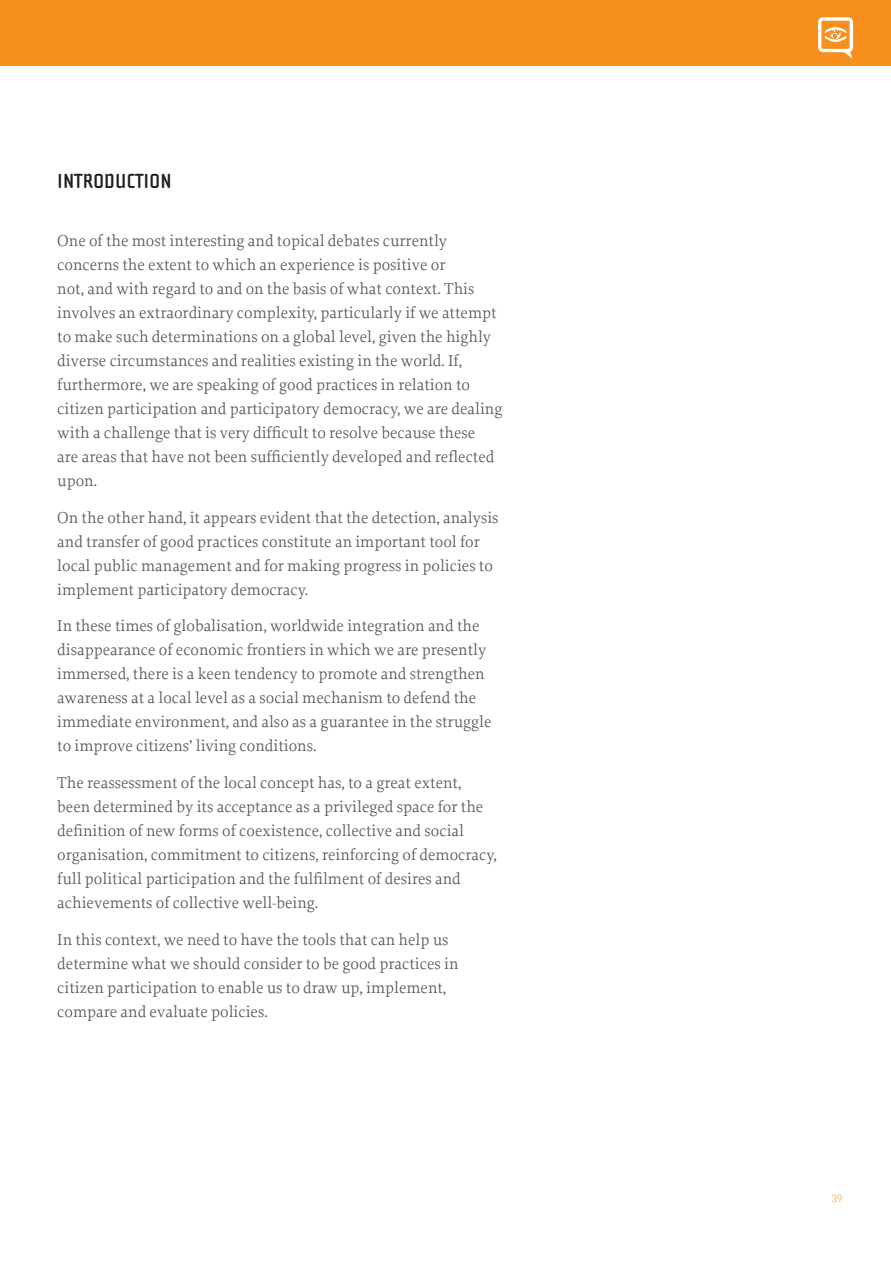
<style>
.page{position:relative;width:891px;height:1263px;background:#fff}
.page>*{position:absolute;margin:0;border:0;box-sizing:border-box;transform-origin:0 0}
.Titulo_Conteudo{font:700 21px "Cholla Sans";color:#231f20}
.Texto_Conteudo{font:16.5px/24px "Proforma";color:#58595b}
.t1{font:10.5px "DIN Light Alternate";color:#f78f1e}
</style>
<div class="page">
<div style="left:0;top:0;width:890px;height:66px;background:#f78f1e"></div>
<div style="left:818px;top:17px;width:34px;height:35px;border:3px solid #fff;border-radius:3px"></div>
<svg style="left:843px;top:52px;width:9px;height:6px"></svg>
<svg style="left:824px;top:27px;width:22px;height:15px"></svg>
<p class="Titulo_Conteudo" style="left:57px;top:169px;width:17px">INTRODUCTION</p>
<p class="Texto_Conteudo" style="left:57px;top:228px;width:446px">One of the most interesting and topical debates currently concerns the extent to which an experience is positive or<br>not, and with regard to and on the basis of what context. This involves an extraordinary complexity, particularly if we attempt to make such determinations on a global level, given the highly diverse circumstances and realities existing in the world. If, furthermore, we are speaking of good practices in relation to citizen participation and participatory democracy, we are dealing with a challenge that is very difficult to resolve because these<br>are areas that have not been sufficiently developed and reflected upon.</p>
<p class="Texto_Conteudo" style="left:57px;top:505px;width:443px">On the other hand, it appears evident that the detection, analysis and transfer of good practices constitute an important tool for local public management and for making progress in policies to implement participatory democracy.</p>
<p class="Texto_Conteudo" style="left:57px;top:614px;width:435px">In these times of globalisation, worldwide integration and the disappearance of economic frontiers in which we are presently immersed, there is a keen tendency to promote and strengthen awareness at a local level as a social mechanism to defend the immediate environment, and also as a guarantee in the struggle to improve citizens’ living conditions.</p>
<p class="Texto_Conteudo" style="left:57px;top:770px;width:441px">The reassessment of the local concept has, to a great extent, been determined by its acceptance as a privileged space for the definition of new forms of coexistence, collective and social organisation, commitment to citizens, reinforcing of democracy, full political participation and the fulfilment of desires and achievements of collective well-being.</p>
<p class="Texto_Conteudo" style="left:57px;top:927px;width:402px">In this context, we need to have the tools that can help us determine what we should consider to be good practices in citizen participation to enable us to draw up, implement, compare and evaluate policies.</p>
<p class="t1" style="left:831px;top:1190px;width:12px">39</p>
</div>
